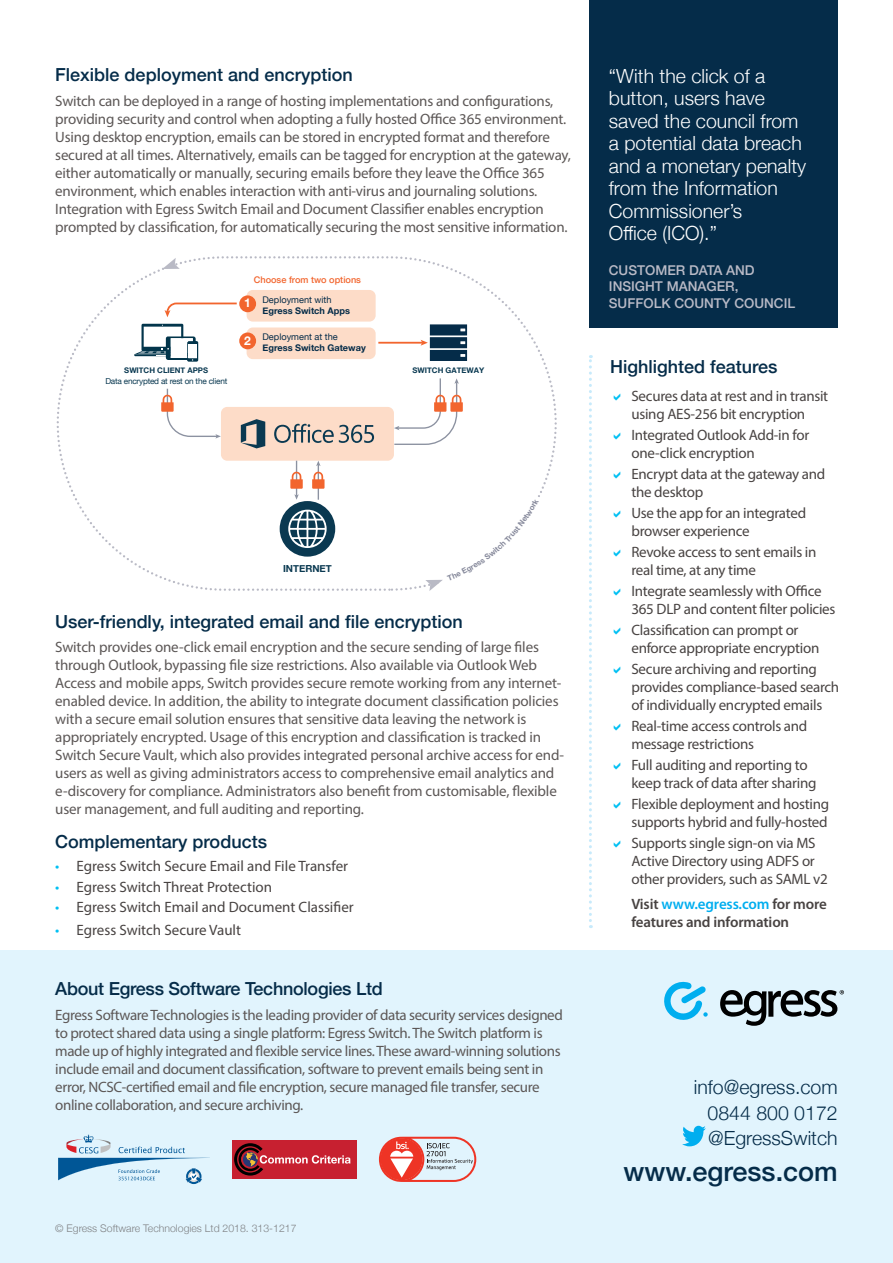
<style>
.page{position:relative;width:893px;height:1263px;background:#fff}
.page>*{position:absolute;margin:0;border:0;box-sizing:border-box;transform-origin:0 0}
.t1{font:500 27px "Helvetica Neue";color:#052c49}
.t2{font:300 19.5px/22.5px "Helvetica Neue";color:#fff}
.t3{font:300 19.5px/25.5px "Helvetica Neue";color:#052c49;text-align:justify}
.t4{font:500 18px "Helvetica Neue";color:#052c49}
.t5{font:15px/18px "Myriad Pro";letter-spacing:-.015em;color:#5c5756}
.t6{font:15px/18px "Myriad Pro";letter-spacing:-.02em;color:#484342}
.t7{font:15px "Myriad Pro";color:#484342}
.t8{font:600 15px/18px "Myriad Pro";letter-spacing:-.01em;color:#484342}
.t9{font:500 13.5px/16.5px "Helvetica Neue";color:#b9bac6}
.t10{font:300 10.5px "Helvetica Neue";color:#808285}
.t11{font:700 9.75px "Helvetica Neue";color:#0a3951}
.t12{font:700 9.15px/10.9px "Helvetica Neue";color:#052c49}
.t13{font:500 9.15px "Helvetica Neue";color:#f2652e}
.t14{font:8.25px "Helvetica Neue";letter-spacing:-.025em;color:#0a3951}
.t15{font:700 7.8px "Helvetica Neue";color:#0a3951}
.s1{font-size:12px;color:#fff}
.s2{font-weight:400}
.s3{color:#00c0f3}
.s4{color:#00aeef}
</style>
<div class="page">
<div style="left:280px;top:501px;width:55px;height:56px;background:#0a3951;border-radius:50%"></div>
<svg style="left:288px;top:510px;width:39px;height:38px"></svg>
<div style="left:221px;top:407px;width:173px;height:54px;background:#fddcc8;border-radius:6px"></div>
<svg style="left:274px;top:424px;width:100px;height:19px"></svg>
<svg style="left:241px;top:419px;width:24px;height:29px"></svg>
<svg style="left:134px;top:324px;width:64px;height:38px"></svg>
<div style="left:247px;top:290px;width:129px;height:32px;background:#fddcc8;border-radius:6px"></div>
<div style="left:239px;top:295px;width:17px;height:17px;background:#f2652e;border-radius:50%"></div>
<div style="left:247px;top:327px;width:129px;height:32px;background:#fddcc8;border-radius:6px"></div>
<div style="left:239px;top:332px;width:17px;height:17px;background:#f2652e;border-radius:50%"></div>
<hr style="left:296px;top:461px;width:1px;height:35px;background:#8c92a1">
<hr style="left:318px;top:465px;width:1px;height:35px;background:#8c92a1">
<svg style="left:290px;top:471px;width:13px;height:29px"></svg>
<svg style="left:312px;top:461px;width:13px;height:28px"></svg>
<svg style="left:165px;top:302px;width:72px;height:15px"></svg>
<hr style="left:378px;top:342px;width:45px;height:2px;background:#f2652e">
<svg style="left:421px;top:324px;width:46px;height:37px"></svg>
<svg style="left:161px;top:388px;width:60px;height:51px"></svg>
<svg style="left:393px;top:378px;width:70px;height:67px"></svg>
<svg style="left:162px;top:258px;width:18px;height:11px"></svg>
<div style="left:589px;top:0;width:249px;height:327px;background:#052c49"></div>
<svg style="left:589px;top:355px;width:3px;height:573px"></svg>
<div style="left:0;top:950px;width:893px;height:313px;background:#e1f4fd"></div>
<div style="left:232px;top:1140px;width:125px;height:38px;background:#c72030"></div>
<svg style="left:234px;top:1143px;width:117px;height:32px"></svg>
<svg style="left:58px;top:1134px;width:152px;height:49px"></svg>
<svg style="left:379px;top:1137px;width:97px;height:45px"></svg>
<svg style="left:720px;top:990px;width:124px;height:36px"></svg>
<svg style="left:664px;top:981px;width:44px;height:39px"></svg>
<svg style="left:682px;top:1126px;width:24px;height:20px"></svg>
<svg style="left:425px;top:495px;width:115px;height:96px"></svg>
<p class="t4" style="left:55px;top:60px;width:299px">Flexible deployment and encryption</p>
<p class="t5" style="left:55px;top:91px;width:517px">Switch can be deployed in a range of hosting implementations and configurations, providing security and control when adopting a fully hosted Office 365 environment.<br>Using desktop encryption, emails can be stored in encrypted format and therefore secured at all times. Alternatively, emails can be tagged for encryption at the gateway, either automatically or manually, securing emails before they leave the Office 365 environment, which enables interaction with anti-virus and journaling solutions.<br>Integration with Egress Switch Email and Document Classifier enables encryption prompted by classification, for automatically securing the most sensitive information.</p>
<p class="t13" style="left:254px;top:272px;width:109px">Choose from two options</p>
<p class="t15" style="left:124px;top:364px;width:85px">SWITCH CLIENT APPS</p>
<p class="t14" style="left:105px;top:375px;width:123px">Data encrypted at rest on the client</p>
<p class="t12" style="left:262px;top:295px;width:89px;text-indent:-18px"><span class="s1">1</span> <span class="s2">Deployment with<br></span>Egress Switch Apps</p>
<p class="t12" style="left:262px;top:332px;width:105px;text-indent:-18px"><span class="s1">2</span> <span class="s2">Deployment at the<br></span>Egress Switch Gateway</p>
<p class="t15" style="left:413px;top:364px;width:73px">SWITCH GATEWAY</p>
<p class="t11" style="left:283px;top:561px;width:50px">INTERNET</p>
<p class="t4" style="left:55px;top:607px;width:409px">User-friendly, integrated email and file encryption</p>
<p class="t5" style="left:55px;top:638px;width:510px">Switch provides one-click email encryption and the secure sending of large files through Outlook, bypassing file size restrictions. Also available via Outlook Web Access and mobile apps, Switch provides secure remote working from any internet&shy;enabled device. In addition, the ability to integrate document classification policies with a secure email solution ensures that sensitive data leaving the network is appropriately encrypted. Usage of this encryption and classification is tracked in Switch Secure Vault, which also provides integrated personal archive access for end&shy;users as well as giving administrators access to comprehensive email analytics and e-discovery for compliance. Administrators also benefit from customisable, flexible user management, and full auditing and reporting.</p>
<p class="t4" style="left:55px;top:827px;width:213px">Complementary products</p>
<p class="t7" style="left:55px;top:856px;width:294px"><span class="s3">•</span> Egress Switch Secure Email and File Transfer</p>
<p class="t7" style="left:55px;top:877px;width:218px"><span class="s3">•</span> Egress Switch Threat Protection</p>
<p class="t7" style="left:55px;top:898px;width:300px"><span class="s3">•</span> Egress Switch Email and Document Classifier</p>
<p class="t7" style="left:55px;top:920px;width:187px"><span class="s3">•</span> Egress Switch Secure Vault</p>
<p class="t4" style="left:55px;top:974px;width:329px">About Egress Software Technologies Ltd</p>
<p class="t5" style="left:55px;top:1005px;width:509px">Egress Software Technologies is the leading provider of data security services designed to protect shared data using a single platform: Egress Switch. The Switch platform is made up of highly integrated and flexible service lines. These award-winning solutions include email and document classification, software to prevent emails being sent in error, NCSC-certified email and file encryption, secure managed file transfer, secure online collaboration, and secure archiving.</p>
<p class="t10" style="left:55px;top:1220px;width:243px">© Egress Software Technologies Ltd 2018. 313-1217</p>
<h2 class="t2" style="left:609px;top:63px;width:199px">“With the click of a button, users have saved the council from a potential data breach and a monetary penalty from the Information<br>Commissioner’s<br>Office (ICO).”</h2>
<p class="t9" style="left:609px;top:261px;width:188px">CUSTOMER DATA AND<br>INSIGHT MANAGER,<br>SUFFOLK COUNTY COUNCIL</p>
<p class="t4" style="left:610px;top:352px;width:169px">Highlighted features</p>
<p class="t6" style="left:631px;top:387px;width:198px">Secures data at rest and in transit using AES-256 bit encryption</p>
<p class="t6" style="left:631px;top:426px;width:179px">Integrated Outlook Add-in for one-click encryption</p>
<p class="t6" style="left:631px;top:465px;width:195px">Encrypt data at the gateway and the desktop</p>
<p class="t6" style="left:631px;top:504px;width:176px">Use the app for an integrated browser experience</p>
<p class="t6" style="left:631px;top:543px;width:187px">Revoke access to sent emails in real time, at any time</p>
<p class="t6" style="left:631px;top:582px;width:206px">Integrate seamlessly with Office<br>365 DLP and content filter policies</p>
<p class="t6" style="left:631px;top:621px;width:190px">Classification can prompt or enforce appropriate encryption</p>
<p class="t6" style="left:631px;top:660px;width:209px">Secure archiving and reporting provides compliance-based search of individually encrypted emails</p>
<p class="t6" style="left:631px;top:717px;width:177px">Real-time access controls and message restrictions</p>
<p class="t6" style="left:631px;top:756px;width:187px">Full auditing and reporting to keep track of data after sharing</p>
<p class="t6" style="left:631px;top:795px;width:199px">Flexible deployment and hosting supports hybrid and fully-hosted</p>
<p class="t6" style="left:631px;top:834px;width:198px">Supports single sign-on via MS<br>Active Directory using ADFS or other providers, such as SAML v2</p>
<p class="t8" style="left:631px;top:895px;width:197px">Visit <span class="s4">www.egress.com</span> for more features and information</p>
<h2 class="t3" style="left:708px;top:1073px;width:132px;text-indent:-14px">info@egress.com 0844 800 0172 @EgressSwitch</h2>
<h1 class="t1" style="left:623px;top:1149px;width:216px">www.egress.com</h1>
</div>
